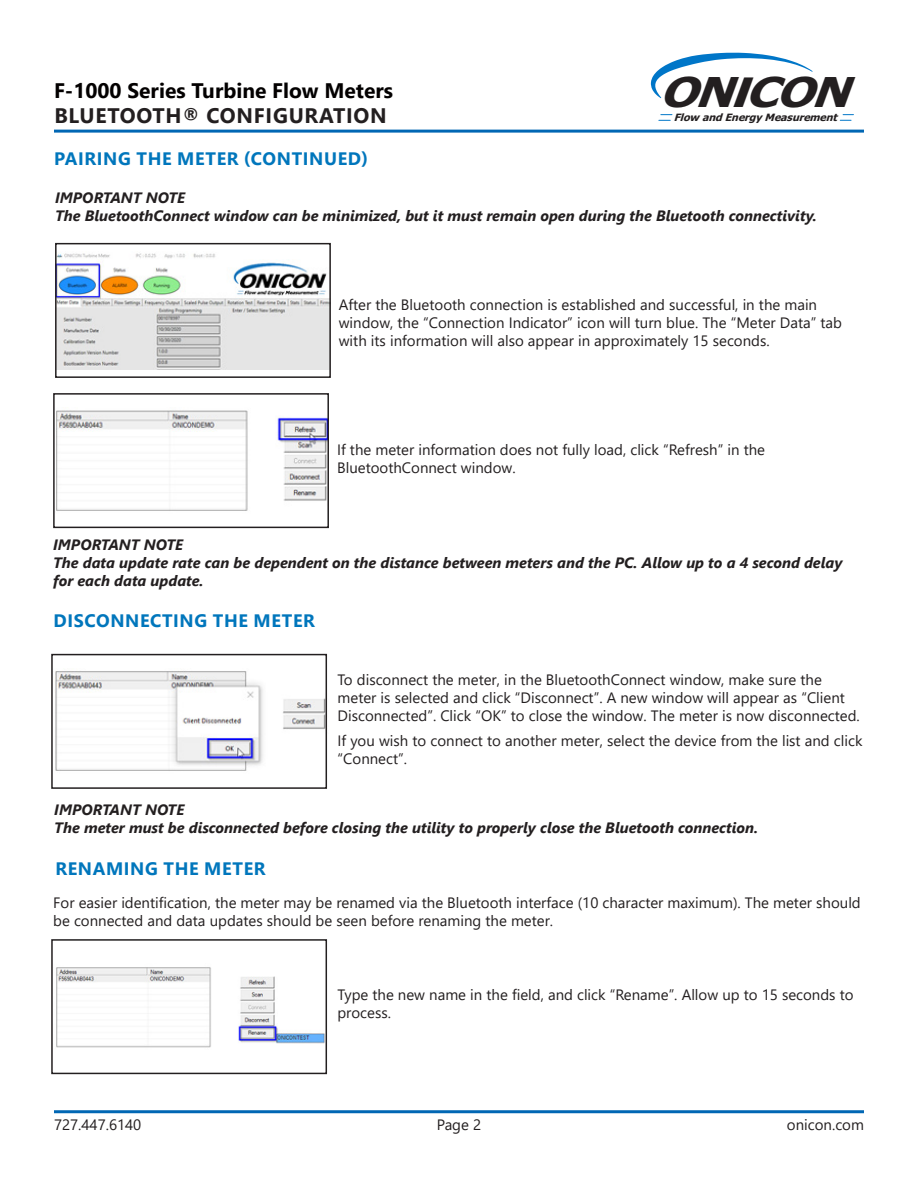
<style>
.page{position:relative;width:918px;height:1188px;background:#fff}
.page>*{position:absolute;margin:0;border:0;box-sizing:border-box;transform-origin:0 0}
.t1{font:italic 700 41.25px "Tahoma";color:#231f20;scale:1.17 1}
.t2{font:700 21px "Segoe UI";color:#030000}
.t3{font:700 21px "Segoe UI";letter-spacing:.035em;color:#231f20}
.t4{font:700 18px "Segoe UI";letter-spacing:.035em;color:#0076bc}
.t5{font:15px/18px "Segoe UI";color:#231f20}
.t6{font:italic 700 15px/18px "Segoe UI";color:#231f20}
.t7{font:italic 700 10.05px "Tahoma";color:#231f20;scale:1.04 1}
.s1{font-family:"Arial";font-weight:900}
</style>
<div class="page">
<hr style="left:54px;top:130px;width:810px;height:3px;background:#0167b4">
<hr style="left:54px;top:1110px;width:810px;height:3px;background:#0167b4">
<svg style="left:651px;top:53px;width:162px;height:45px"></svg>
<svg style="left:659px;top:114px;width:13px;height:7px"></svg>
<svg style="left:840px;top:114px;width:13px;height:7px"></svg>
<img style="left:58px;top:252px;width:270px;height:118px">
<img style="left:56px;top:410px;width:270px;height:101px">
<img style="left:55px;top:671px;width:273px;height:100px">
<img style="left:56px;top:967px;width:268px;height:81px">
<div style="left:55px;top:243px;width:276px;height:135px;border:2px solid #231f20"></div>
<div style="left:53px;top:393px;width:276px;height:135px;border:2px solid #231f20"></div>
<div style="left:51px;top:654px;width:276px;height:135px;border:2px solid #231f20"></div>
<div style="left:51px;top:939px;width:276px;height:135px;border:2px solid #231f20"></div>
<h2 class="t2" style="left:54px;top:71px;width:341px">F-1000 Series Turbine Flow Meters</h2>
<h2 class="t3" style="left:54px;top:96px;width:334px">BLUETOOTH® CONFIGURATION</h2>
<h1 class="t1" style="left:659px;top:76px;width:76px">ON</h1>
<p class="t7" style="left:674px;top:113px;width:157px">Flow and Energy Measuremen</p>
<h1 class="t1" style="left:730px;top:76px;width:115px"><span class="s1">I</span>CON</h1>
<p class="t7" style="left:833px;top:113px;width:8px">t</p>
<p class="t4" style="left:54px;top:142px;width:315px">PAIRING THE METER (CONTINUED)</p>
<p class="t6" style="left:55px;top:187px;width:132px">IMPORTANT NOTE</p>
<p class="t6" style="left:55px;top:205px;width:763px">The BluetoothConnect window can be minimized, but it must remain open during the Bluetooth connectivity.</p>
<p class="t5" style="left:339px;top:294px;width:505px">After the Bluetooth connection is established and successful, in the main window, the “Connection Indicator” icon will turn blue. The “Meter Data” tab with its information will also appear in approximately 15 seconds.</p>
<p class="t5" style="left:337px;top:439px;width:430px">If the meter information does not fully load, click “Refresh” in the<br>BluetoothConnect window.</p>
<p class="t6" style="left:53px;top:533px;width:132px">IMPORTANT NOTE</p>
<p class="t6" style="left:53px;top:551px;width:791px">The data update rate can be dependent on the distance between meters and the PC. Allow up to a 4 second delay for each data update.</p>
<p class="t4" style="left:53px;top:604px;width:263px">DISCONNECTING THE METER</p>
<p class="t5" style="left:338px;top:669px;width:524px">To disconnect the meter, in the BluetoothConnect window, make sure the meter is selected and click “Disconnect”. A new window will appear as “Client<br>Disconnected”. Click “OK” to close the window. The meter is now disconnected.</p>
<p class="t5" style="left:338px;top:730px;width:526px">If you wish to connect to another meter, select the device from the list and click “Connect”.</p>
<p class="t6" style="left:54px;top:799px;width:132px">IMPORTANT NOTE</p>
<p class="t6" style="left:54px;top:817px;width:705px">The meter must be disconnected before closing the utility to properly close the Bluetooth connection.</p>
<p class="t4" style="left:55px;top:852px;width:212px">RENAMING THE METER</p>
<p class="t5" style="left:53px;top:892px;width:809px">For easier identification, the meter may be renamed via the Bluetooth interface (10 character maximum). The meter should be connected and data updates should be seen before renaming the meter.</p>
<p class="t5" style="left:337px;top:985px;width:518px">Type the new name in the field, and click “Rename”. Allow up to 15 seconds to process.</p>
<p class="t5" style="left:54px;top:1114px;width:89px">727.447.6140</p>
<p class="t5" style="left:437px;top:1114px;width:46px">Page 2</p>
<p class="t5" style="left:787px;top:1114px;width:79px">onicon.com</p>
</div>
